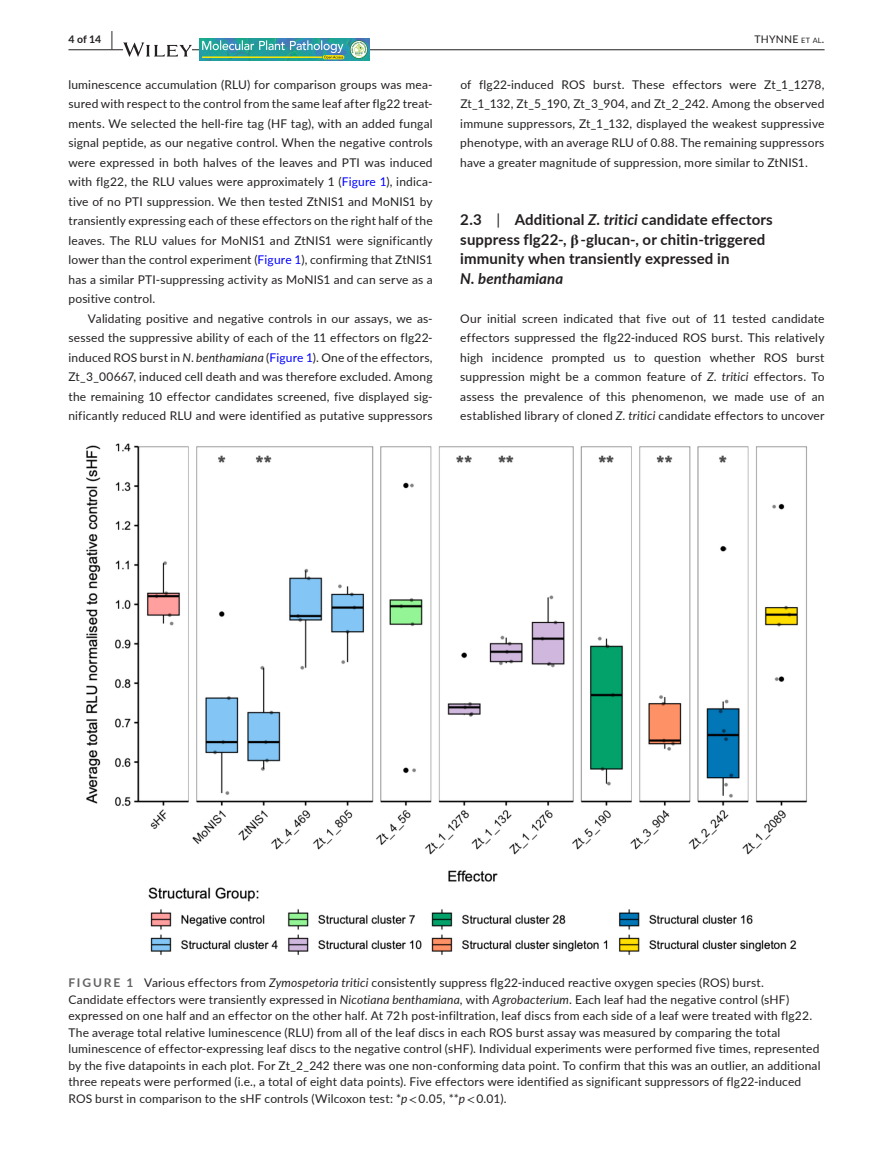
<style>
.page{position:relative;width:893px;height:1174px;background:#fff}
.page>*{position:absolute;margin:0;border:0;box-sizing:border-box;transform-origin:0 0}
.t1{font:700 15px/19.5px "Lato";letter-spacing:.01em;color:#231f20}
.t2{font:italic 700 15px "Lato";letter-spacing:.005em;color:#231f20}
.t3{font:12px/19.5px "Lato";letter-spacing:.015em;color:#231f20;text-align:justify}
.t4{font:10.5px "Lato";letter-spacing:.02em;color:#231f20}
.t5{font:700 10.5px "Lato";color:#231f20}
.s1{font-size:19.5px}
.s2{font-size:7.35px}
.s3{color:#00f}
.s4{font-style:italic}
.s5{font-weight:400}
.s6{font-family:"STIX"}
.s7{font-weight:700;color:#636366}
</style>
<div class="page">
<hr style="left:68px;top:49px;width:756px;height:1px;background:#231f20">
<svg style="left:123px;top:42px;width:69px;height:15px"></svg>
<img style="left:200px;top:39px;width:170px;height:22px">
<img style="left:86px;top:443px;width:721px;height:512px">
<p class="t5" style="left:68px;top:31px;width:46px">4 of 14 <span class="s1">|</span></p>
<p class="t4" style="left:754px;top:31px;width:71px">THYNNE <span class="s2">et al</span>.</p>
<p class="t3" style="left:68px;top:74px;width:366px">luminescence accumulation (RLU) for comparison groups was mea&shy;sured with respect to the control from the same leaf after flg22 treat&shy;ments. We selected the hell-fire tag (HF tag), with an added fungal signal peptide, as our negative control. When the negative controls were expressed in both halves of the leaves and PTI was induced with flg22, the RLU values were approximately 1 (<span class="s3">Figure 1</span>), indica&shy;tive of no PTI suppression. We then tested ZtNIS1 and MoNIS1 by transiently expressing each of these effectors on the right half of the leaves. The RLU values for MoNIS1 and ZtNIS1 were significantly lower than the control experiment (<span class="s3">Figure 1</span>), confirming that ZtNIS1 has a similar PTI-suppressing activity as MoNIS1 and can serve as a positive control.</p>
<p class="t3" style="left:68px;top:308px;width:366px;text-indent:20px">Validating positive and negative controls in our assays, we as&shy;sessed the suppressive ability of each of the 11 effectors on flg22- induced ROS burst in <span class="s4">N</span>. <span class="s4">benthamiana</span> (<span class="s3">Figure 1</span>). One of the effectors, Zt_3_00667, induced cell death and was therefore excluded. Among the remaining 10 effector candidates screened, five displayed sig&shy;nificantly reduced RLU and were identified as putative suppressors</p>
<p class="t3" style="left:460px;top:74px;width:366px">of flg22-induced ROS burst. These effectors were Zt_1_1278, Zt_1_132, Zt_5_190, Zt_3_904, and Zt_2_242. Among the observed immune suppressors, Zt_1_132, displayed the weakest suppressive phenotype, with an average RLU of 0.88. The remaining suppressors have a greater magnitude of suppression, more similar to ZtNIS1.</p>
<p class="t1" style="left:460px;top:209px;width:314px">2.3 <span class="s5">|</span> Additional <span class="s4">Z. tritici</span> candidate effectors suppress flg22-, <span class="s6">β</span>-glucan-, or chitin-triggered immunity when transiently expressed in</p>
<p class="t2" style="left:460px;top:267px;width:105px">N. benthamiana</p>
<p class="t3" style="left:460px;top:308px;width:366px">Our initial screen indicated that five out of 11 tested candidate effectors suppressed the flg22-induced ROS burst. This relatively high incidence prompted us to question whether ROS burst suppression might be a common feature of <span class="s4">Z</span>. <span class="s4">tritici</span> effectors. To assess the prevalence of this phenomenon, we made use of an established library of cloned <span class="s4">Z</span>. <span class="s4">tritici</span> candidate effectors to uncover</p>
<p class="t3" style="left:68px;top:974px;width:754px;line-height:16.5px;text-align:left"><span class="s7">FIGURE 1</span> Various effectors from <span class="s4">Zymospetoria tritici</span> consistently suppress flg22-induced reactive oxygen species (ROS) burst.<br>Candidate effectors were transiently expressed in <span class="s4">Nicotiana benthamiana</span>, with <span class="s4">Agrobacterium</span>. Each leaf had the negative control (sHF) expressed on one half and an effector on the other half. At 72 h post-infiltration, leaf discs from each side of a leaf were treated with flg22.<br>The average total relative luminescence (RLU) from all of the leaf discs in each ROS burst assay was measured by comparing the total luminescence of effector-expressing leaf discs to the negative control (sHF). Individual experiments were performed five times, represented by the five datapoints in each plot. For Zt_2_242 there was one non-conforming data point. To confirm that this was an outlier, an additional three repeats were performed (i.e., a total of eight data points). Five effectors were identified as significant suppressors of flg22-induced ROS burst in comparison to the sHF controls (Wilcoxon test: *<span class="s4">p</span><span class="s6">&lt;</span> 0.05, **<span class="s4">p</span><span class="s6">&lt;</span> 0.01).</p>
</div>
